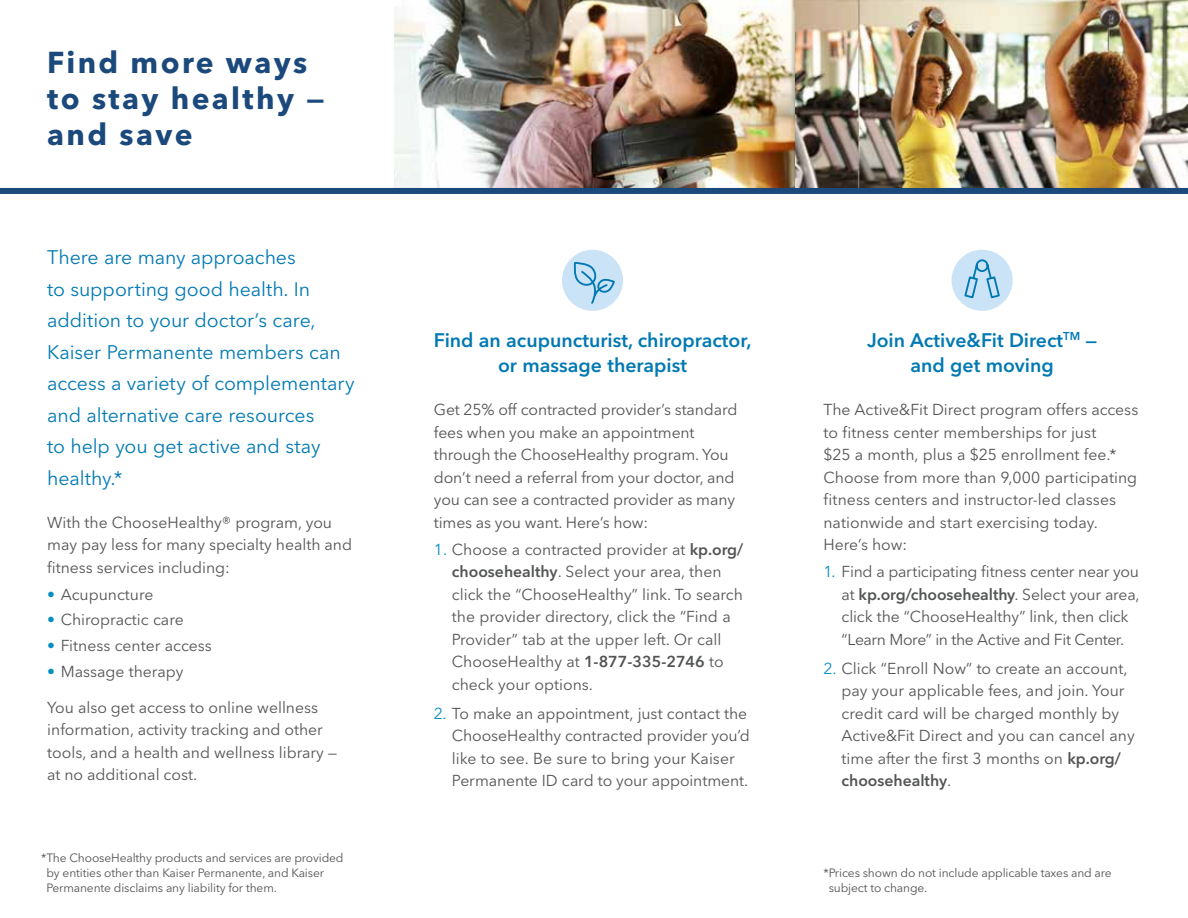
<style>
.page{position:relative;width:1188px;height:918px;background:#fff}
.page>*{position:absolute;margin:0;border:0;box-sizing:border-box;transform-origin:0 0}
.Head_20_24{font:700 30px/36px "Avenir Next LT Pro";letter-spacing:.08em;color:#1b497c}
.Intro_13_21{font:19.5px/31.5px "Avenir Next LT Pro";letter-spacing:-.005em;color:#0079b3}
.Subhead_13_17{font:600 19.5px/25.5px "Avenir Next LT Pro";color:#0079b3;text-align:center}
.Subhead_13_17-2{font:15.75px/22.5px "Avenir Next LT Pro";color:#535454}
.Body_10_5_15{font:15.75px/22.5px "Avenir Next LT Pro";color:#535454}
.Body_10_5_15-2{font:12px/15px "Avenir Next LT Pro";letter-spacing:-.01em;color:#535454}
.s1{color:#088ec1}
.s2{font-weight:600}
</style>
<div class="page">
<img style="left:795px;top:0;width:393px;height:188px">
<img style="left:395px;top:0;width:400px;height:188px">
<div style="left:0;top:188px;width:1188px;height:6px;background:#1b497c"></div>
<div style="left:952px;top:250px;width:61px;height:61px;background:#cae3f7;border-radius:50%"></div>
<svg style="left:964px;top:259px;width:36px;height:40px"></svg>
<div style="left:562px;top:250px;width:61px;height:61px;background:#cae3f7;border-radius:50%"></div>
<svg style="left:573px;top:260px;width:43px;height:45px"></svg>
<p class="Head_20_24" style="left:47px;top:44px;width:279px">Find more ways to stay healthy — and save</p>
<p class="Intro_13_21" style="left:47px;top:242px;width:309px">There are many approaches<br>to supporting good health. In addition to your doctor’s care,<br>Kaiser Permanente members can access a variety of complementary and alternative care resources<br>to help you get active and stay healthy.*</p>
<p class="Body_10_5_15" style="left:47px;top:511px;width:306px">With the ChooseHealthy® program, you may pay less for many specialty health and fitness services including:</p>
<p class="Subhead_13_17-2" style="left:47px;top:583px;width:108px"><span class="s1">•</span> Acupuncture</p>
<p class="Subhead_13_17-2" style="left:47px;top:609px;width:138px"><span class="s1">•</span> Chiropractic care</p>
<p class="Subhead_13_17-2" style="left:47px;top:634px;width:166px"><span class="s1">•</span> Fitness center access</p>
<p class="Subhead_13_17-2" style="left:47px;top:660px;width:138px"><span class="s1">•</span> Massage therapy</p>
<p class="Body_10_5_15" style="left:47px;top:696px;width:292px">You also get access to online wellness information, activity tracking and other tools, and a health and wellness library — at no additional cost.</p>
<p class="Body_10_5_15-2" style="left:46px;top:850px;width:299px;text-indent:-5px">*The ChooseHealthy products and services are provided by entities other than Kaiser Permanente, and Kaiser<br>Permanente disclaims any liability for them.</p>
<p class="Subhead_13_17" style="left:434px;top:327px;width:319px">Find an acupuncturist, chiropractor, or massage therapist</p>
<p class="Body_10_5_15" style="left:434px;top:399px;width:305px">Get 25% off contracted provider’s standard fees when you make an appointment through the ChooseHealthy program. You don’t need a referral from your doctor, and you can see a contracted provider as many times as you want. Here’s how:</p>
<p class="Subhead_13_17-2" style="left:452px;top:538px;width:293px;text-indent:-18px"><span class="s1">1.</span> Choose a contracted provider at <span class="s2">kp.org/ choosehealthy</span>. Select your area, then click the “ChooseHealthy” link. To search the provider directory, click the “Find a Provider” tab at the upper left. Or call ChooseHealthy at <span class="s2">1-877-335-2746</span> to check your options.</p>
<p class="Subhead_13_17-2" style="left:452px;top:702px;width:300px;text-indent:-18px"><span class="s1">2.</span> To make an appointment, just contact the ChooseHealthy contracted provider you’d like to see. Be sure to bring your Kaiser Permanente ID card to your appointment.</p>
<p class="Subhead_13_17" style="left:867px;top:327px;width:232px">Join Active&amp;Fit Direct<sup>TM</sup> — and get moving</p>
<p class="Subhead_13_17-2" style="left:824px;top:399px;width:316px">The Active&amp;Fit Direct program offers access to fitness center memberships for just<br>$25 a month, plus a $25 enrollment fee.* Choose from more than 9,000 participating fitness centers and instructor-led classes nationwide and start exercising today.<br>Here’s how:</p>
<p class="Subhead_13_17-2" style="left:842px;top:560px;width:300px;text-indent:-18px"><span class="s1">1.</span> Find a participating fitness center near you at <span class="s2">kp.org/choosehealthy</span>. Select your area, click the “ChooseHealthy” link, then click “Learn More” in the Active and Fit Center.</p>
<p class="Subhead_13_17-2" style="left:842px;top:657px;width:295px;text-indent:-18px"><span class="s1">2.</span> Click “Enroll Now” to create an account, pay your applicable fees, and join. Your credit card will be charged monthly by Active&amp;Fit Direct and you can cancel any time after the first 3 months on <span class="s2">kp.org/ choosehealthy</span>.</p>
<p class="Body_10_5_15-2" style="left:829px;top:865px;width:285px;text-indent:-5px">*Prices shown do not include applicable taxes and are subject to change.</p>
</div>
